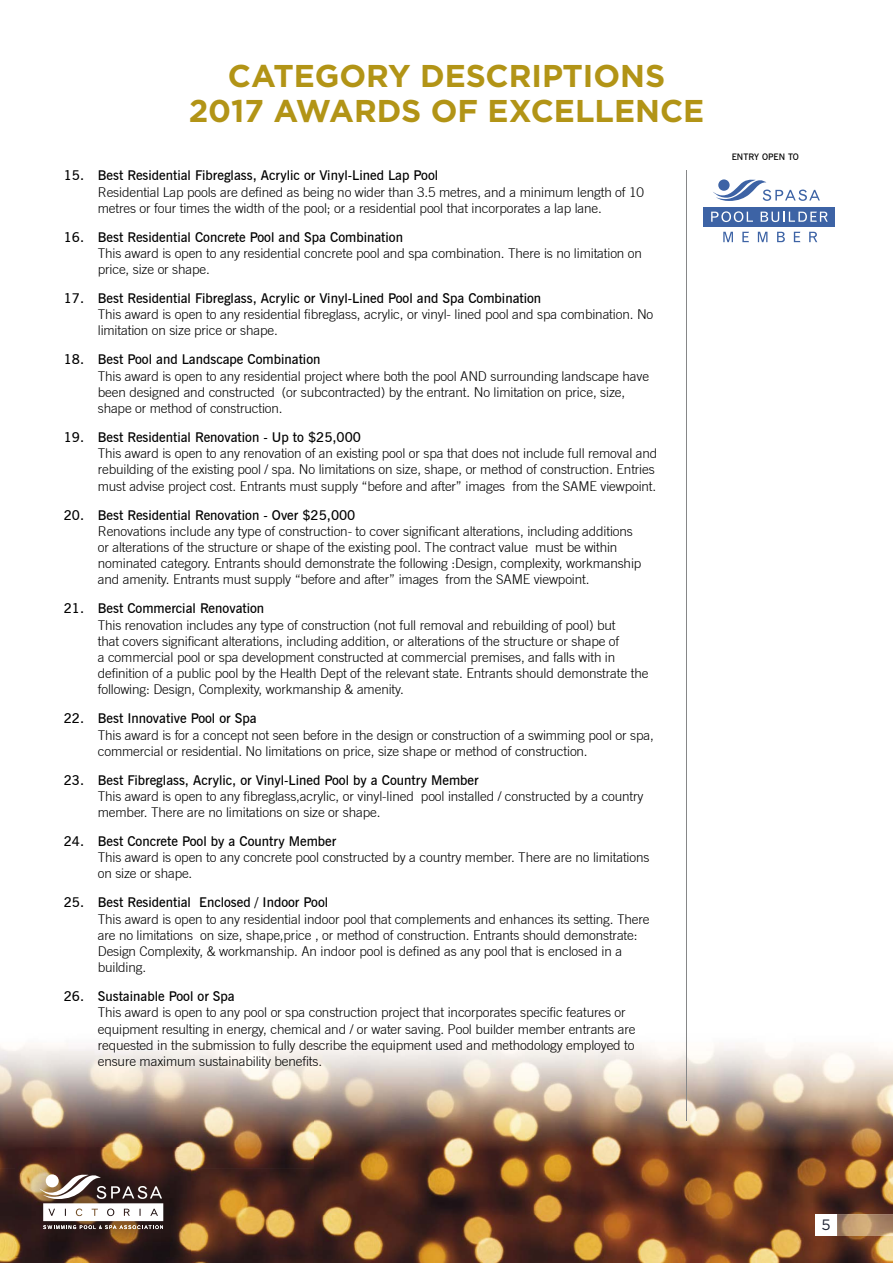
<style>
.page{position:relative;width:893px;height:1263px;background:#fff}
.page>*{position:absolute;margin:0;border:0;box-sizing:border-box;transform-origin:0 0}
.t1{font:700 31.5px/35.1px "Gotham";color:#b29416;text-align:center}
.t2{font:15px "Gotham";color:#1e2232}
.t3{font:300 13.5px/16.2px "Trade Gothic";letter-spacing:-.01em;color:#000}
.t4{font:600 13.5px "News Gothic BT";color:#000}
.t5{font:600 9px "News Gothic BT";color:#000}
</style>
<div class="page">
<img style="left:0;top:1043px;width:315px;height:125px">
<img style="left:315px;top:1043px;width:578px;height:220px">
<img style="left:0;top:1168px;width:52px;height:95px">
<img style="left:158px;top:1168px;width:157px;height:95px">
<img style="left:52px;top:1256px;width:106px;height:7px">
<img style="left:15px;top:1147px;width:176px;height:109px">
<svg style="left:39px;top:1174px;width:124px;height:55px"></svg>
<svg style="left:723px;top:232px;width:10px;height:10px"></svg>
<svg style="left:742px;top:232px;width:7px;height:10px"></svg>
<svg style="left:758px;top:232px;width:9px;height:10px"></svg>
<svg style="left:777px;top:232px;width:8px;height:10px"></svg>
<svg style="left:794px;top:232px;width:6px;height:10px"></svg>
<svg style="left:809px;top:232px;width:8px;height:10px"></svg>
<svg style="left:713px;top:179px;width:107px;height:22px"></svg>
<div style="left:703px;top:207px;width:132px;height:20px;background:#3d63a5"></div>
<svg style="left:711px;top:211px;width:42px;height:11px"></svg>
<svg style="left:761px;top:212px;width:67px;height:10px"></svg>
<hr style="left:686px;top:170px;width:1px;height:951px;background:#868788">
<img style="left:837px;top:1214px;width:56px;height:22px">
<div style="left:815px;top:1214px;width:22px;height:22px;background:#fff"></div>
<h1 class="t1" style="left:189px;top:58px;width:517px">CATEGORY DESCRIPTIONS<br>2017 AWARDS OF EXCELLENCE</h1>
<p class="t4" style="left:64px;top:167px;width:376px">15. Best Residential Fibreglass, Acrylic or Vinyl-Lined Lap Pool</p>
<p class="t3" style="left:98px;top:183px;width:548px">Residential Lap pools are defined as being no wider than 3.5 metres, and a minimum length of 10 metres or four times the width of the pool; or a residential pool that incorporates a lap lane.</p>
<p class="t4" style="left:64px;top:229px;width:341px">16. Best Residential Concrete Pool and Spa Combination</p>
<p class="t3" style="left:98px;top:245px;width:546px">This award is open to any residential concrete pool and spa combination. There is no limitation on price, size or shape.</p>
<p class="t4" style="left:64px;top:290px;width:479px">17. Best Residential Fibreglass, Acrylic or Vinyl-Lined Pool and Spa Combination</p>
<p class="t3" style="left:98px;top:306px;width:557px">This award is open to any residential fibreglass, acrylic, or vinyl- lined pool and spa combination. No limitation on size price or shape.</p>
<p class="t4" style="left:64px;top:351px;width:258px">18. Best Pool and Landscape Combination</p>
<p class="t3" style="left:98px;top:368px;width:553px">This award is open to any residential project where both the pool AND surrounding landscape have been designed and constructed (or subcontracted) by the entrant. No limitation on price, size, shape or method of construction.</p>
<p class="t4" style="left:64px;top:429px;width:299px">19. Best Residential Renovation - Up to $25,000</p>
<p class="t3" style="left:98px;top:445px;width:561px">This award is open to any renovation of an existing pool or spa that does not include full removal and rebuilding of the existing pool / spa. No limitations on size, shape, or method of construction. Entries must advise project cost. Entrants must supply “before and after” images from the SAME viewpoint.</p>
<p class="t4" style="left:64px;top:507px;width:293px">20. Best Residential Renovation - Over $25,000</p>
<p class="t3" style="left:98px;top:523px;width:545px">Renovations include any type of construction- to cover significant alterations, including additions or alterations of the structure or shape of the existing pool. The contract value must be within nominated category. Entrants should demonstrate the following :Design, complexity, workmanship and amenity. Entrants must supply “before and after” images from the SAME viewpoint.</p>
<p class="t4" style="left:64px;top:600px;width:202px">21. Best Commercial Renovation</p>
<p class="t3" style="left:98px;top:616px;width:552px">This renovation includes any type of construction (not full removal and rebuilding of pool) but<br>that covers significant alterations, including addition, or alterations of the structure or shape of<br>a commercial pool or spa development constructed at commercial premises, and falls with in definition of a public pool by the Health Dept of the relevant state. Entrants should demonstrate the following: Design, Complexity, workmanship &amp; amenity.</p>
<p class="t4" style="left:64px;top:710px;width:194px">22. Best Innovative Pool or Spa</p>
<p class="t3" style="left:98px;top:726px;width:557px">This award is for a concept not seen before in the design or construction of a swimming pool or spa, commercial or residential. No limitations on price, size shape or method of construction.</p>
<p class="t4" style="left:64px;top:772px;width:416px">23. Best Fibreglass, Acrylic, or Vinyl-Lined Pool by a Country Member</p>
<p class="t3" style="left:98px;top:788px;width:547px">This award is open to any fibreglass,acrylic, or vinyl-lined pool installed / constructed by a country member. There are no limitations on size or shape.</p>
<p class="t4" style="left:64px;top:833px;width:274px">24. Best Concrete Pool by a Country Member</p>
<p class="t3" style="left:98px;top:849px;width:553px">This award is open to any concrete pool constructed by a country member. There are no limitations on size or shape.</p>
<p class="t4" style="left:64px;top:894px;width:266px">25. Best Residential Enclosed / Indoor Pool</p>
<p class="t3" style="left:98px;top:910px;width:553px">This award is open to any residential indoor pool that complements and enhances its setting. There are no limitations on size, shape,price , or method of construction. Entrants should demonstrate:<br>Design Complexity, &amp; workmanship. An indoor pool is defined as any pool that is enclosed in a building.</p>
<p class="t4" style="left:64px;top:988px;width:173px">26. Sustainable Pool or Spa</p>
<p class="t3" style="left:98px;top:1004px;width:539px">This award is open to any pool or spa construction project that incorporates specific features or equipment resulting in energy, chemical and / or water saving. Pool builder member entrants are requested in the submission to fully describe the equipment used and methodology employed to ensure maximum sustainability benefits.</p>
<p class="t5" style="left:732px;top:151px;width:69px">ENTRY OPEN TO</p>
<p class="t2" style="left:821px;top:1217px;width:11px">5</p>
</div>
